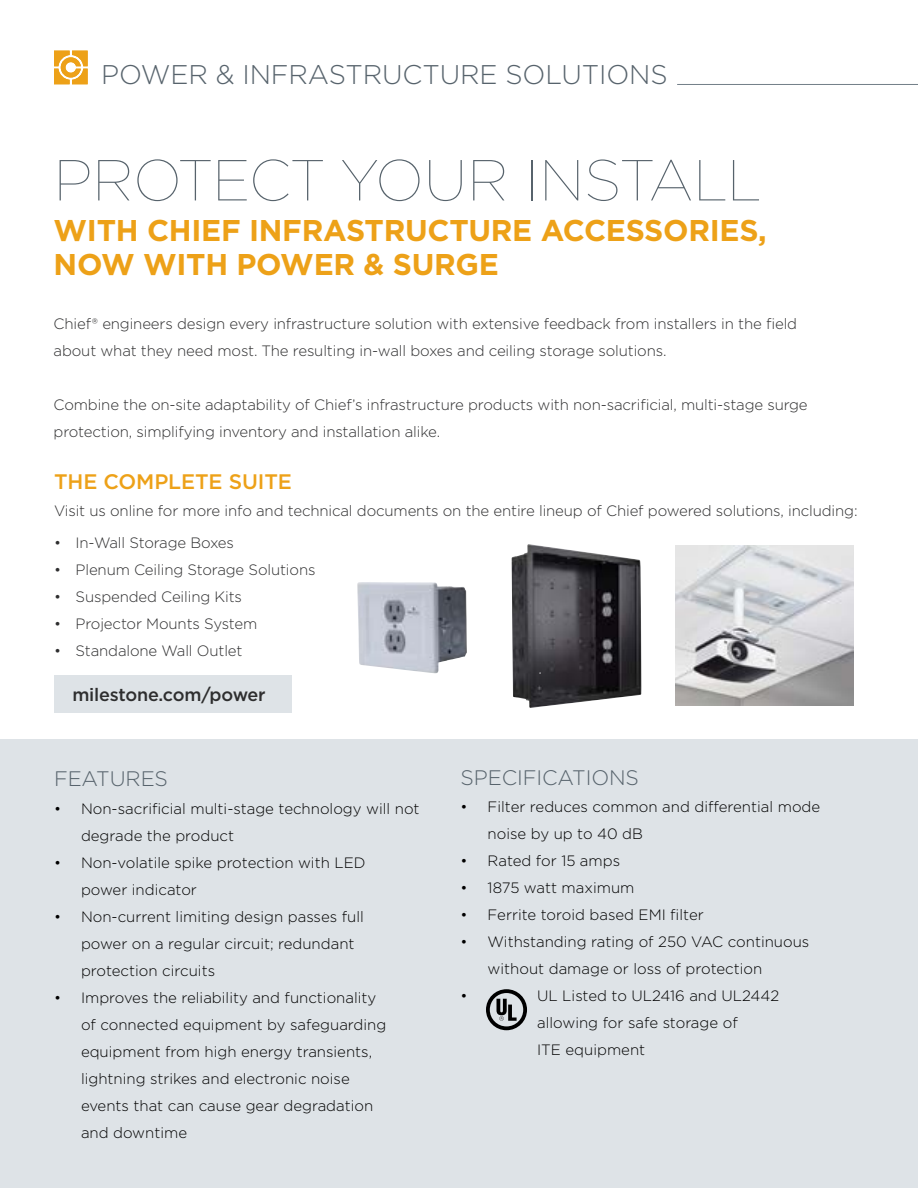
<style>
.page{position:relative;width:918px;height:1188px;background:#fff}
.page>*{position:absolute;margin:0;border:0;box-sizing:border-box;transform-origin:0 0}
.t1{font:100 57.75px "Gotham";color:#57636c}
.t2{font:700 30px/34.5px "Gotham";letter-spacing:-.01em;color:#eda118}
.t3{font:300 27px "Gotham";letter-spacing:-.005em;color:#57636c}
.t4{font:300 21px "Gotham";letter-spacing:-.005em;color:#57636c}
.t5{font:500 21px "Gotham";letter-spacing:-.005em;color:#eda118}
.t6{font:500 18px "Gotham";letter-spacing:-.01em;color:#2e2e2f}
.t7{font:300 15px/27px "Gotham";color:#000}
.t8{font:300 15px/27px "Gotham";letter-spacing:-.01em;color:#2e2e2f}
</style>
<div class="page">
<svg style="left:54px;top:51px;width:34px;height:33px"></svg>
<hr style="left:677px;top:84px;width:241px;height:1px;background:#727e88">
<div style="left:0;top:740px;width:918px;height:448px;background:#dee3e7"></div>
<div style="left:54px;top:675px;width:238px;height:38px;background:#dee3e7"></div>
<svg style="left:486px;top:989px;width:41px;height:41px"></svg>
<img style="left:357px;top:582px;width:110px;height:91px">
<img style="left:512px;top:544px;width:129px;height:164px">
<img style="left:675px;top:546px;width:178px;height:159px">
<h3 class="t3" style="left:101px;top:58px;width:568px">POWER &amp; INFRASTRUCTURE SOLUTIONS</h3>
<h1 class="t1" style="left:54px;top:145px;width:709px">PROTECT YOUR INSTALL</h1>
<h2 class="t2" style="left:54px;top:213px;width:715px">WITH CHIEF INFRASTRUCTURE ACCESSORIES,<br>NOW WITH POWER &amp; SURGE</h2>
<p class="t8" style="left:54px;top:310px;width:745px">Chief® engineers design every infrastructure solution with extensive feedback from installers in the field about what they need most. The resulting in-wall boxes and ceiling storage solutions.</p>
<p class="t8" style="left:54px;top:391px;width:756px">Combine the on-site adaptability of Chief’s infrastructure products with non-sacrificial, multi-stage surge protection, simplifying inventory and installation alike.</p>
<h3 class="t5" style="left:54px;top:468px;width:240px">THE COMPLETE SUITE</h3>
<p class="t8" style="left:54px;top:497px;width:805px">Visit us online for more info and technical documents on the entire lineup of Chief powered solutions, including:</p>
<p class="t8" style="left:54px;top:529px;width:181px">• In-Wall Storage Boxes</p>
<p class="t8" style="left:54px;top:556px;width:263px">• Plenum Ceiling Storage Solutions</p>
<p class="t8" style="left:54px;top:583px;width:190px">• Suspended Ceiling Kits</p>
<p class="t8" style="left:54px;top:610px;width:205px">• Projector Mounts System</p>
<p class="t8" style="left:54px;top:637px;width:190px">• Standalone Wall Outlet</p>
<p class="t6" style="left:72px;top:683px;width:195px">milestone.com/power</p>
<h3 class="t4" style="left:54px;top:765px;width:116px">FEATURES</h3>
<p class="t7" style="left:81px;top:794px;width:340px;text-indent:-27px">• Non-sacrificial multi-stage technology will not degrade the product</p>
<p class="t7" style="left:81px;top:848px;width:286px;text-indent:-27px">• Non-volatile spike protection with LED power indicator</p>
<p class="t7" style="left:81px;top:902px;width:284px;text-indent:-27px">• Non-current limiting design passes full power on a regular circuit; redundant protection circuits</p>
<p class="t7" style="left:81px;top:983px;width:307px;text-indent:-27px">• Improves the reliability and functionality of connected equipment by safeguarding equipment from high energy transients, lightning strikes and electronic noise events that can cause gear degradation and downtime</p>
<h3 class="t4" style="left:461px;top:764px;width:180px">SPECIFICATIONS</h3>
<p class="t7" style="left:488px;top:793px;width:334px;text-indent:-27px">• Filter reduces common and differential mode noise by up to 40 dB</p>
<p class="t7" style="left:461px;top:847px;width:161px">• Rated for 15 amps</p>
<p class="t7" style="left:461px;top:874px;width:175px">• 1875 watt maximum</p>
<p class="t7" style="left:461px;top:901px;width:245px">• Ferrite toroid based EMI filter</p>
<p class="t7" style="left:461px;top:928px;width:350px">• Withstanding rating of 250 VAC continuous</p>
<p class="t7" style="left:488px;top:955px;width:276px">without damage or loss of protection</p>
<p class="t7" style="left:461px;top:982px;width:9px">•</p>
<p class="t7" style="left:537px;top:982px;width:244px">UL Listed to UL2416 and UL2442 allowing for safe storage of<br>ITE equipment</p>
</div>
